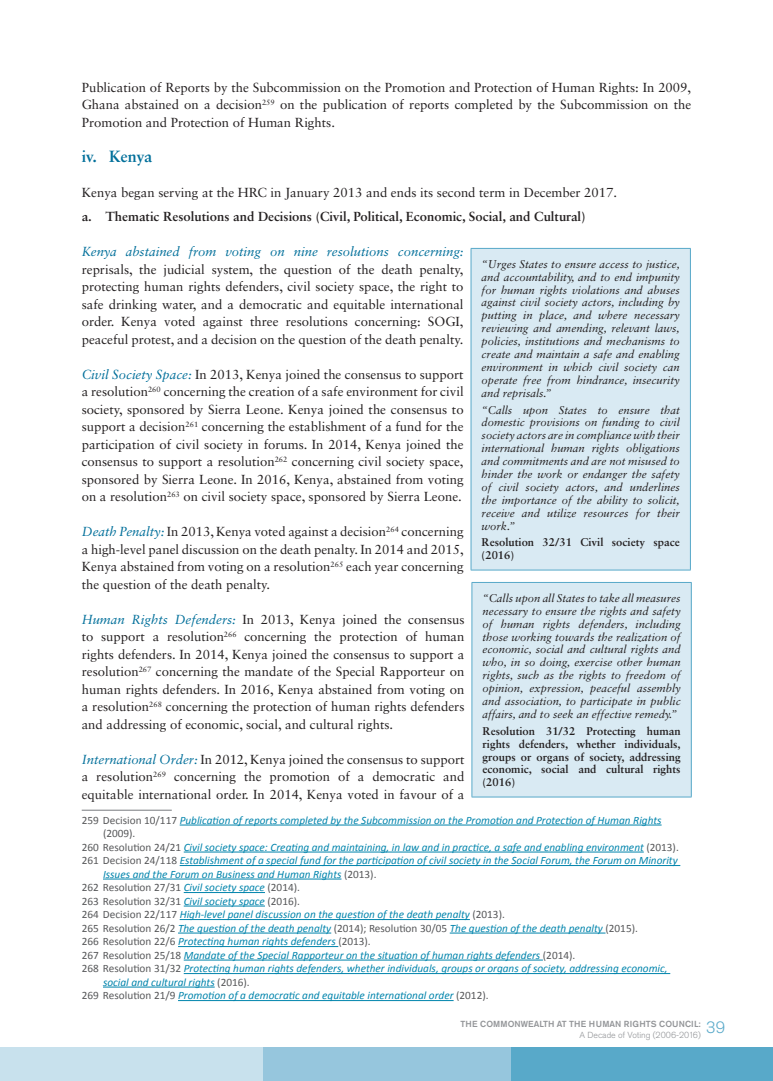
<style>
.page{position:relative;width:773px;height:1081px;background:#fff}
.page>*{position:absolute;margin:0;border:0;box-sizing:border-box;transform-origin:0 0}
.t1{font:700 16.25px "Sabon LT Std";letter-spacing:-.025em;color:#006f9a}
.t2{font:300 16.25px "Akzidenz Grotesk Pro";color:#58a9c9}
.t3{font:13.12px/17.5px "Sabon LT Std";color:#231f20;text-align:justify}
.t4{font:700 13.12px "Sabon LT Std";color:#231f20}
.t5{font:italic 13.12px "Sabon LT Std";color:#006f9a}
.t6{font:italic 11.25px/12.9px "Sabon LT Std";color:#231f20;text-align:justify}
.t7{font:italic 11.25px "Calibri";color:#0084ac}
.t8{font:700 11.25px/12.9px "Sabon LT Std";color:#231f20}
.t9{font:11.25px "Calibri";color:#57585a}
.t10{font:500 8.75px "Akzidenz Grotesk Pro";color:#939598}
.t11{font:300 8.75px "Akzidenz Grotesk Pro";color:#939598}
.s1{font-style:italic;color:#006f9a}
.s2{font-style:normal;color:#57585a}
.s3{font-style:italic;color:#0084ac}
</style>
<div class="page">
<div style="left:0;top:1047px;width:14px;height:34px;background:#c8e1ed"></div>
<div style="left:510px;top:1047px;width:262px;height:34px;background:#58a9c9"></div>
<div style="left:262px;top:1047px;width:248px;height:34px;background:#96c6dd"></div>
<div style="left:14px;top:1047px;width:248px;height:34px;background:#c8e1ed"></div>
<hr style="left:82px;top:809px;width:90px;height:2px;background:#939598">
<hr style="left:180px;top:824px;width:481px;height:1px;background:#0084ac">
<hr style="left:184px;top:851px;width:459px;height:1px;background:#0084ac">
<hr style="left:180px;top:865px;width:500px;height:1px;background:#0084ac">
<hr style="left:103px;top:878px;width:238px;height:1px;background:#0084ac">
<hr style="left:184px;top:892px;width:81px;height:1px;background:#0084ac">
<hr style="left:184px;top:905px;width:81px;height:1px;background:#0084ac">
<hr style="left:180px;top:919px;width:290px;height:1px;background:#0084ac">
<hr style="left:178px;top:932px;width:153px;height:1px;background:#0084ac">
<hr style="left:449px;top:932px;width:156px;height:1px;background:#0084ac">
<hr style="left:178px;top:946px;width:160px;height:1px;background:#0084ac">
<hr style="left:184px;top:959px;width:359px;height:1px;background:#0084ac">
<hr style="left:184px;top:973px;width:486px;height:1px;background:#0084ac">
<hr style="left:103px;top:986px;width:112px;height:1px;background:#0084ac">
<hr style="left:178px;top:1000px;width:275px;height:1px;background:#0084ac">
<div style="left:471px;top:248px;width:219px;height:322px;background:#d9eaf3"></div>
<hr style="left:470px;top:248px;width:220px;height:1px;background:#58a9c9">
<hr style="left:470px;top:249px;width:1px;height:321px;background:#58a9c9">
<hr style="left:690px;top:249px;width:1px;height:321px;background:#58a9c9">
<hr style="left:470px;top:570px;width:220px;height:1px;background:#58a9c9">
<div style="left:472px;top:582px;width:219px;height:215px;background:#d9eaf3"></div>
<hr style="left:471px;top:582px;width:220px;height:1px;background:#58a9c9">
<hr style="left:471px;top:583px;width:1px;height:214px;background:#58a9c9">
<hr style="left:690px;top:583px;width:1px;height:214px;background:#58a9c9">
<hr style="left:471px;top:797px;width:220px;height:1px;background:#58a9c9">
<p class="t3" style="left:82px;top:78px;width:611px">Publication of Reports by the Subcommission on the Promotion and Protection of Human Rights: In 2009, Ghana abstained on a decision<sup>259</sup> on the publication of reports completed by the Subcommission on the Promotion and Protection of Human Rights.</p>
<p class="t1" style="left:82px;top:146px;width:72px">iv. Kenya</p>
<p class="t3" style="left:82px;top:183px;width:537px">Kenya began serving at the HRC in January 2013 and ends its second term in December 2017.</p>
<p class="t4" style="left:82px;top:209px;width:505px">a. Thematic Resolutions and Decisions (Civil, Political, Economic, Social, and Cultural)</p>
<p class="t5" style="left:82px;top:244px;width:383px">Kenya abstained from voting on nine resolutions concerning:</p>
<p class="t3" style="left:82px;top:260px;width:383px">reprisals, the judicial system, the question of the death penalty, protecting human rights defenders, civil society space, the right to safe drinking water, and a democratic and equitable international order. Kenya voted against three resolutions concerning: SOGI, peaceful protest, and a decision on the question of the death penalty.</p>
<p class="t3" style="left:82px;top:365px;width:383px"><span class="s1">Civil Society Space:</span> In 2013, Kenya joined the consensus to support a resolution<sup>260</sup> concerning the creation of a safe environment for civil society, sponsored by Sierra Leone. Kenya joined the consensus to support a decision<sup>261</sup> concerning the establishment of a fund for the participation of civil society in forums. In 2014, Kenya joined the consensus to support a resolution<sup>262</sup> concerning civil society space, sponsored by Sierra Leone. In 2016, Kenya, abstained from voting on a resolution<sup>263</sup> on civil society space, sponsored by Sierra Leone.</p>
<p class="t3" style="left:82px;top:523px;width:383px"><span class="s1">Death Penalty:</span> In 2013, Kenya voted against a decision<sup>264</sup> concerning a high-level panel discussion on the death penalty. In 2014 and 2015, Kenya abstained from voting on a resolution<sup>265</sup> each year concerning the question of the death penalty.</p>
<p class="t3" style="left:82px;top:610px;width:384px"><span class="s1">Human Rights Defenders:</span> In 2013, Kenya joined the consensus to support a resolution<sup>266</sup> concerning the protection of human rights defenders. In 2014, Kenya joined the consensus to support a resolution<sup>267</sup> concerning the mandate of the Special Rapporteur on human rights defenders. In 2016, Kenya abstained from voting on a resolution<sup>268</sup> concerning the protection of human rights defenders and addressing of economic, social, and cultural rights.</p>
<p class="t3" style="left:82px;top:750px;width:384px"><span class="s1">International Order:</span> In 2012, Kenya joined the consensus to support a resolution<sup>269</sup> concerning the promotion of a democratic and equitable international order. In 2014, Kenya voted in favour of a</p>
<p class="t7" style="left:82px;top:815px;width:581px"><span class="s2">259 Decision 10/117</span> Publication of reports completed by the Subcommission on the Promotion and Protection of Human Rights</p>
<p class="t9" style="left:103px;top:829px;width:34px">(2009).</p>
<p class="t7" style="left:82px;top:842px;width:598px"><span class="s2">260 Resolution 24/21</span> Civil society space: Creating and maintaining, in law and in practice, a safe and enabling environment <span class="s2">(2013).</span></p>
<p class="t7" style="left:82px;top:856px;width:597px"><span class="s2">261 Decision 24/118</span> Establishment of a special fund for the participation of civil society in the Social Forum, the Forum on Minority</p>
<p class="t7" style="left:103px;top:869px;width:275px">Issues and the Forum on Business and Human Rights <span class="s2">(2013).</span></p>
<p class="t9" style="left:82px;top:883px;width:220px">262 Resolution 27/31 <span class="s3">Civil society space</span> (2014).</p>
<p class="t9" style="left:82px;top:896px;width:220px">263 Resolution 32/31 <span class="s3">Civil society space</span> (2016).</p>
<p class="t7" style="left:82px;top:910px;width:424px"><span class="s2">264 Decision 22/117</span> High-level panel discussion on the question of the death penalty <span class="s2">(2013).</span></p>
<p class="t7" style="left:82px;top:923px;width:557px"><span class="s2">265 Resolution 26/2</span> The question of the death penalty <span class="s2">(2014); Resolution 30/05</span> The question of the death penalty <span class="s2">(2015).</span></p>
<p class="t7" style="left:82px;top:937px;width:290px"><span class="s2">266 Resolution 22/6</span> Protecting human rights defenders <span class="s2">(2013).</span></p>
<p class="t7" style="left:82px;top:950px;width:495px"><span class="s2">267 Resolution 25/18</span> Mandate of the Special Rapporteur on the situation of human rights defenders <span class="s2">(2014).</span></p>
<p class="t7" style="left:82px;top:964px;width:587px"><span class="s2">268 Resolution 31/32</span> Protecting human rights defenders, whether individuals, groups or organs of society, addressing economic,</p>
<p class="t7" style="left:103px;top:977px;width:148px">social and cultural rights <span class="s2">(2016).</span></p>
<p class="t7" style="left:82px;top:991px;width:408px"><span class="s2">269 Resolution 21/9</span> Promotion of a democratic and equitable international order <span class="s2">(2012).</span></p>
<p class="t6" style="left:481px;top:257px;width:200px">“Urges States to ensure access to justice, and accountability, and to end impunity for human rights violations and abuses against civil society actors, including by putting in place, and where necessary reviewing and amending, relevant laws, policies, institutions and mechanisms to create and maintain a safe and enabling environment in which civil society can operate free from hindrance, insecurity and reprisals.”</p>
<p class="t6" style="left:481px;top:403px;width:200px">“Calls upon States to ensure that domestic provisions on funding to civil society actors are in compliance with their international human rights obligations and commitments and are not misused to hinder the work or endanger the safety of civil society actors, and underlines the importance of the ability to solicit, receive and utilize resources for their work.”</p>
<p class="t8" style="left:481px;top:536px;width:199px">Resolution 32/31 Civil society space (2016)</p>
<p class="t6" style="left:482px;top:591px;width:199px">“Calls upon all States to take all measures necessary to ensure the rights and safety of human rights defenders, including those working towards the realization of economic, social and cultural rights and who, in so doing, exercise other human rights, such as the rights to freedom of opinion, expression, peaceful assembly and association, to participate in public affairs, and to seek an effective remedy.”</p>
<p class="t8" style="left:482px;top:724px;width:199px;text-align:justify">Resolution 31/32 Protecting human rights defenders, whether individuals, groups or organs of society, addressing economic, social and cultural rights (2016)</p>
<p class="t10" style="left:460px;top:1018px;width:242px">THE COMMONWEALTH AT THE HUMAN RIGHTS COUNCIL:</p>
<p class="t11" style="left:579px;top:1029px;width:123px">A Decade of Voting (2006-2016)</p>
<p class="t2" style="left:706px;top:1016px;width:21px">39</p>
</div>
